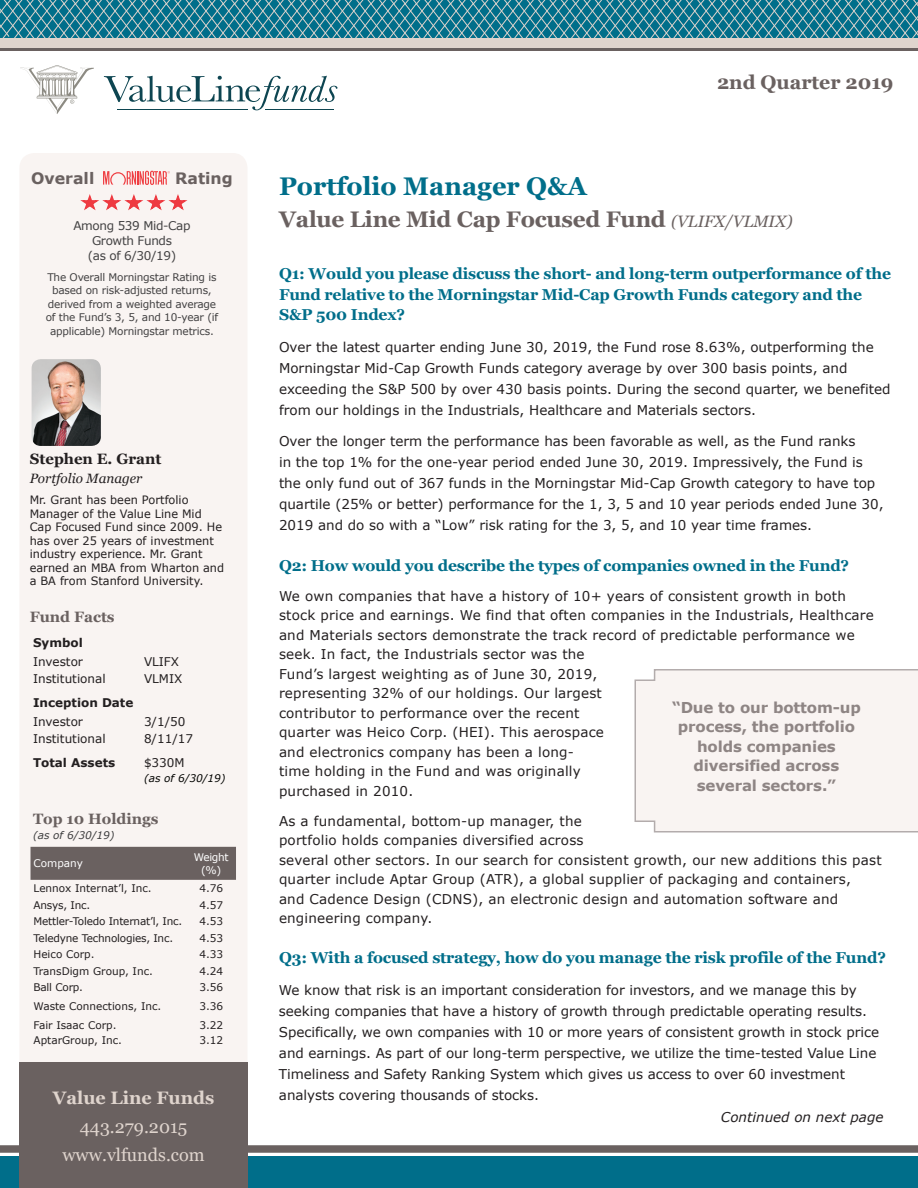
<style>
.page{position:relative;width:918px;height:1188px;background:#fff}
.page>*{position:absolute;margin:0;border:0;box-sizing:border-box;transform-origin:0 0}
.t1{font:700 25.5px "Georgia";color:#006e8a}
.t2{font:700 22.5px "Georgia";letter-spacing:-.01em;color:#6a6160}
.t3{font:700 19.5px "Georgia";color:#6a6160}
.t4{font:18px "Georgia";color:#dfd4cd}
.t5{font:700 18px "Georgia";color:#dfd4cd}
.Question{font:700 15.75px/20.7px "Georgia";letter-spacing:-.01em;color:#006e8a}
.t6{font:700 15.75px "Verdana";color:#6a6160}
.t7{font:700 15px/19.5px "Verdana";letter-spacing:-.01em;color:#8e8584;text-align:center}
.t8{font:700 15px "Georgia";color:#6a6160}
.t9{font:700 15px "Georgia";color:#231f20}
.Body_Copy{font:13.5px/19.5px "Verdana";color:#231f20}
.Body_Copy-2{font:italic 13.5px "Verdana";color:#231f20}
.t10{font:italic 13.5px "Georgia";color:#231f20}
.t11{font:12px "Verdana";color:#231f20}
.t12{font:12px "Verdana";letter-spacing:-.03em;color:#424142}
.t13{font:700 12px "Verdana";color:#231f20}
.t14{font:11.55px/13.5px "Verdana";color:#231f20}
.t15{font:10.5px/13.5px "Verdana";letter-spacing:-.02em;color:#424142;text-align:center}
.t16{font:10.5px "Verdana";color:#231f20}
.t17{font:10.5px "Verdana";letter-spacing:-.02em;color:#231f20}
.t18{font:10.5px/12.6px "Verdana";letter-spacing:-.01em;color:#fff;text-align:center}
.t19{font:italic 10.5px "Verdana";color:#3e3e3f}
.t20{font:italic 10.5px "Verdana";color:#040503}
.s1{color:#3e3e3f}
.s2{color:#040503}
.s3{font-weight:400;font-style:italic;font-size:16.5px}
</style>
<div class="page">
<div style="left:20px;top:153px;width:227px;height:909px;background:#f9f4f2"></div>
<div style="left:0;top:1145px;width:918px;height:8px;background:#6a6160"></div>
<img style="left:32px;top:359px;width:69px;height:87px">
<svg style="left:20px;top:65px;width:74px;height:49px"></svg>
<svg style="left:104px;top:76px;width:233px;height:34px"></svg>
<hr style="left:117px;top:109px;width:131px;height:1px;background:#0d4551">
<hr style="left:266px;top:109px;width:68px;height:1px;background:#0d4551">
<svg style="left:0;top:0;width:918px;height:39px;background:#338599"></svg>
<div style="left:0;top:39px;width:918px;height:9px;background:#dfd4cd"></div>
<hr style="left:0;top:48px;width:918px;height:3px;background:#6a6160">
<div style="left:0;top:1156px;width:918px;height:32px;background:#006e8a"></div>
<svg style="left:103px;top:171px;width:67px;height:14px"></svg>
<div style="left:19px;top:1062px;width:229px;height:126px;background:#6a6160"></div>
<div style="left:31px;top:847px;width:205px;height:33px;background:#6a6160"></div>
<div style="left:634px;top:669px;width:284px;height:164px;background:#f9f4f2"></div>
<svg style="left:77px;top:191px;width:113px;height:21px"></svg>
<p class="t6" style="left:31px;top:167px;width:65px">Overall</p>
<p class="t6" style="left:175px;top:167px;width:59px">Rating</p>
<p class="t12" style="left:73px;top:218px;width:119px">Among <span class="s1">539 M</span>id-Cap</p>
<p class="t12" style="left:92px;top:233px;width:81px">Growth Funds</p>
<p class="t12" style="left:88px;top:248px;width:90px">(as of 6/30/19)</p>
<p class="t15" style="left:46px;top:270px;width:174px">The Overall Morningstar Rating is based on risk-adjusted returns, derived from a weighted average of the Fund’s 3, 5, and 10-year (if applicable) Morningstar metrics.</p>
<p class="t9" style="left:30px;top:449px;width:133px">Stephen E. Grant</p>
<p class="t10" style="left:30px;top:470px;width:114px">Portfolio Manager</p>
<p class="t14" style="left:30px;top:493px;width:196px">Mr. Grant has been Portfolio<br>Manager of the Value Line Mid<br>Cap Focused Fund since 2009. He has over 25 years of investment industry experience<span class="s2">.</span> Mr. Grant earned an MBA from Wharton and a BA from Stanford University.</p>
<p class="t8" style="left:30px;top:607px;width:86px">Fund Facts</p>
<p class="t13" style="left:33px;top:634px;width:51px">Symbol</p>
<p class="t11" style="left:33px;top:654px;width:52px">Investor</p>
<p class="t11" style="left:33px;top:670px;width:74px">Institutional</p>
<p class="t13" style="left:33px;top:694px;width:102px">Inception Date</p>
<p class="t11" style="left:33px;top:714px;width:52px">Investor</p>
<p class="t11" style="left:33px;top:730px;width:74px">Institutional</p>
<p class="t11" style="left:144px;top:654px;width:37px">VLIFX</p>
<p class="t11" style="left:144px;top:670px;width:40px">VLMIX</p>
<p class="t11" style="left:144px;top:714px;width:43px">3/1/50</p>
<p class="t11" style="left:144px;top:730px;width:51px">8/11/17</p>
<p class="t13" style="left:33px;top:754px;width:84px">Total Assets</p>
<p class="t11" style="left:144px;top:754px;width:42px">$330M</p>
<p class="t20" style="left:144px;top:771px;width:83px">(as of 6/30/19)</p>
<p class="t8" style="left:33px;top:810px;width:127px">Top 10 Holdings</p>
<p class="t19" style="left:33px;top:828px;width:83px">(as of 6/30/19)</p>
<p class="t18" style="left:34px;top:857px;width:51px">Company</p>
<p class="t18" style="left:194px;top:851px;width:36px">Weight (%)</p>
<p class="t16" style="left:34px;top:881px;width:120px">Lennox Internat’l, Inc.</p>
<p class="t16" style="left:199px;top:881px;width:25px">4.76</p>
<p class="t17" style="left:34px;top:898px;width:58px">Ansys, Inc.</p>
<p class="t16" style="left:199px;top:898px;width:25px">4.57</p>
<p class="t17" style="left:34px;top:914px;width:150px">Mettler-Toledo Internat’l, Inc.</p>
<p class="t16" style="left:199px;top:914px;width:25px">4.53</p>
<p class="t17" style="left:34px;top:931px;width:141px">Teledyne Technologies, Inc.</p>
<p class="t16" style="left:199px;top:931px;width:25px">4.53</p>
<p class="t16" style="left:34px;top:947px;width:63px">Heico Corp.</p>
<p class="t16" style="left:199px;top:947px;width:25px">4.33</p>
<p class="t16" style="left:34px;top:964px;width:121px">TransDigm Group, Inc.</p>
<p class="t16" style="left:199px;top:964px;width:25px">4.24</p>
<p class="t17" style="left:34px;top:980px;width:51px">Ball Corp.</p>
<p class="t16" style="left:199px;top:980px;width:25px">3.56</p>
<p class="t16" style="left:34px;top:999px;width:129px">Waste Connections, Inc.</p>
<p class="t16" style="left:199px;top:999px;width:25px">3.36</p>
<p class="t16" style="left:34px;top:1018px;width:84px">Fair Isaac Corp.</p>
<p class="t16" style="left:199px;top:1018px;width:25px">3.22</p>
<p class="t16" style="left:34px;top:1033px;width:90px">AptarGroup, Inc.</p>
<p class="t16" style="left:199px;top:1033px;width:25px">3.12</p>
<p class="t5" style="left:53px;top:1086px;width:163px">Value Line Funds</p>
<p class="t4" style="left:80px;top:1115px;width:109px">443.279.2015</p>
<p class="t4" style="left:62px;top:1144px;width:144px">www.vlfunds.com</p>
<p class="t3" style="left:717px;top:70px;width:178px">2nd Quarter 2019</p>
<p class="t1" style="left:279px;top:170px;width:309px">Portfolio Manager Q&amp;A</p>
<p class="t2" style="left:279px;top:204px;width:515px">Value Line Mid Cap Focused Fund <span class="s3">(VLIFX/VLMIX)</span></p>
<p class="Question" style="left:279px;top:263px;width:614px">Q1: Would you please discuss the short- and long-term outperformance of the<br>Fund relative to the Morningstar Mid-Cap Growth Funds category and the<br>S&amp;P 500 Index?</p>
<p class="Body_Copy" style="left:279px;top:336px;width:613px;line-height:21px">Over the latest quarter ending June 30, 2019, the Fund rose 8.63%, outperforming the Morningstar Mid-Cap Growth Funds category average by over 300 basis points, and exceeding the S&amp;P 500 by over 430 basis points. During the second quarter, we benefited from our holdings in the Industrials, Healthcare and Materials sectors.</p>
<p class="Body_Copy" style="left:279px;top:431px;width:606px;line-height:21px">Over the longer term the performance has been favorable as well, as the Fund ranks<br>in the top 1% for the one-year period ended June 30, 2019. Impressively, the Fund is the only fund out of 367 funds in the Morningstar Mid-Cap Growth category to have top quartile (25% or better) performance for the 1, 3, 5 and 10 year periods ended June 30, 2019 and do so with a “Low” risk rating for the 3, 5, and 10 year time frames.</p>
<p class="Question" style="left:279px;top:555px;width:572px">Q2: How would you describe the types of companies owned in the Fund?</p>
<p class="Body_Copy" style="left:279px;top:586px;width:596px">We own companies that have a history of 10+ years of consistent growth in both stock price and earnings. We find that often companies in the Industrials, Healthcare and Materials sectors demonstrate the track record of predictable performance we seek. In fact, the Industrials sector was the<br>Fund’s largest weighting as of June 30, 2019,<br>representing 32% of our holdings. Our largest<br>contributor to performance over the recent<br>quarter was Heico Corp. (HEI). This aerospace<br>and electronics company has been a long-<br>time holding in the Fund and was originally<br>purchased in 2010.</p>
<p class="Body_Copy" style="left:279px;top:811px;width:604px">As a fundamental, bottom-up manager, the<br>portfolio holds companies diversified across<br>several other sectors. In our search for consistent growth, our new additions this past quarter include Aptar Group (ATR), a global supplier of packaging and containers,<br>and Cadence Design (CDNS), an electronic design and automation software and engineering company.</p>
<p class="Question" style="left:279px;top:947px;width:608px">Q3: With a focused strategy, how do you manage the risk profile of the Fund?</p>
<p class="Body_Copy" style="left:279px;top:979px;width:602px;line-height:21px">We know that risk is an important consideration for investors, and we manage this by seeking companies that have a history of growth through predictable operating results.<br>Specifically, we own companies with 10 or more years of consistent growth in stock price and earnings. As part of our long-term perspective, we utilize the time-tested Value Line Timeliness and Safety Ranking System which gives us access to over 60 investment analysts covering thousands of stocks.</p>
<p class="t7" style="left:672px;top:697px;width:190px">“Due to our bottom-up process, the portfolio holds companies diversified across several sectors.”</p>
<p class="Body_Copy-2" style="left:721px;top:1108px;width:164px">Continued on next page</p>
</div>
